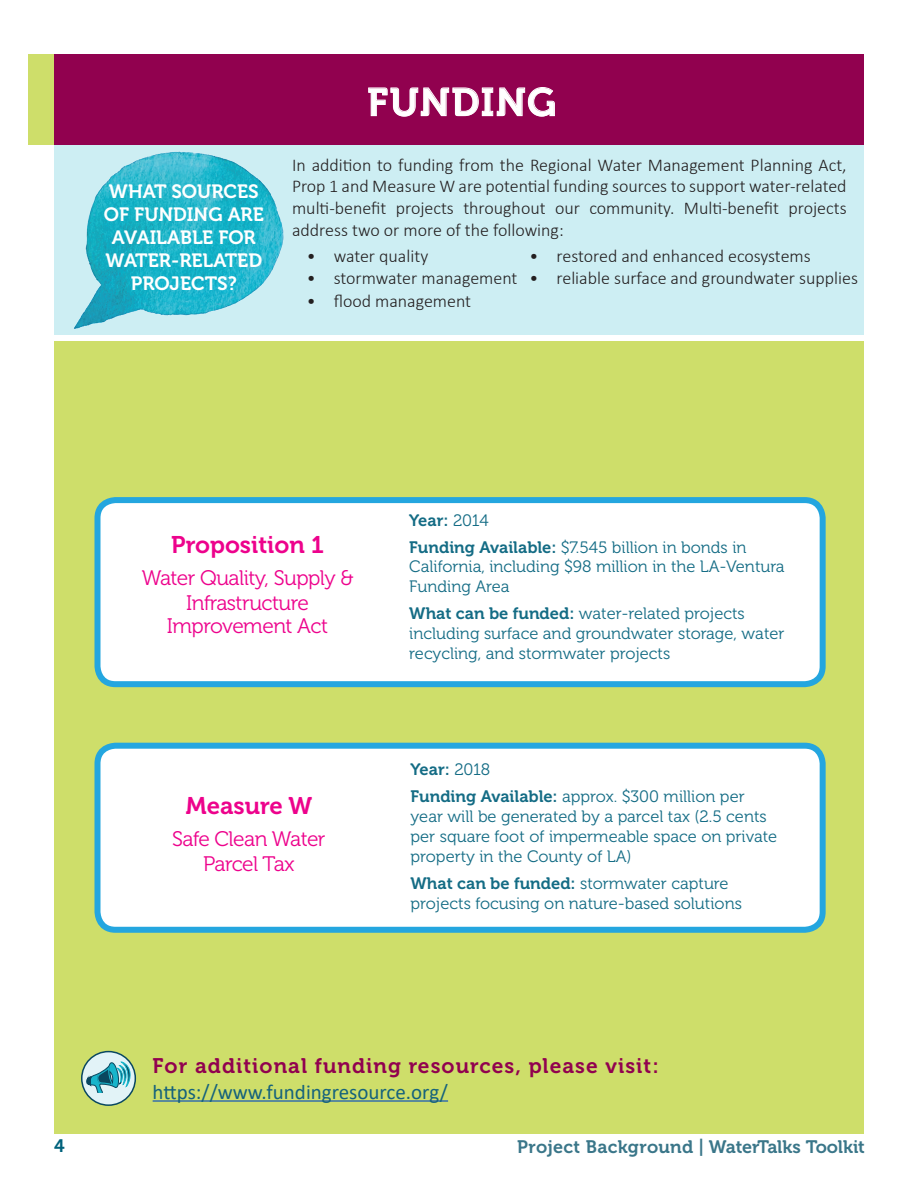
<style>
.page{position:relative;width:918px;height:1188px;background:#fff}
.page>*{position:absolute;margin:0;border:0;box-sizing:border-box;transform-origin:0 0}
.t1{font:39px "Museo 700";letter-spacing:.04em;color:#fff}
.t2{font:24px "Museo 700";color:#ed028c}
.t3{font:21px/25.2px "Museo 300";letter-spacing:-.025em;color:#ed028c;text-align:center}
.t4{font:21px "Museo 700";letter-spacing:.05em;color:#91014f}
.t5{font:21px "Calibri";color:#15627c}
.t6{font:19.2px/23.1px "Museo 700";color:#fff;text-align:center}
.t7{font:300 18px/21.6px "Calibri";color:#231f20;text-align:justify}
.t8{font:18px "Museo 700";letter-spacing:.01em;color:#3a7689}
.t9{font:18px "Museo 700";color:#00627c}
.t10{font:16.5px/19.8px "Museo 300";color:#146c85}
.t11{font:16.5px "Museo 700";color:#146c85}
.s1{font-family:"Museo 300"}
.s2{font-family:"Museo 700"}
</style>
<div class="page">
<img style="left:54px;top:145px;width:810px;height:989px">
<img style="left:60px;top:145px;width:226px;height:184px">
<div style="left:98px;top:746px;width:725px;height:184px;background:#fff;border-radius:18px"></div>
<div style="left:94px;top:743px;width:732px;height:190px;border:6px solid #24a6df;border-radius:18px"></div>
<div style="left:98px;top:500px;width:725px;height:184px;background:#fff;border-radius:18px"></div>
<div style="left:94px;top:497px;width:732px;height:190px;border:6px solid #24a6df;border-radius:18px"></div>
<div style="left:54px;top:54px;width:810px;height:91px;background:#91014f"></div>
<svg style="left:368px;top:87px;width:187px;height:30px"></svg>
<hr style="left:153px;top:1100px;width:295px;height:2px;background:#2865b1">
<div style="left:82px;top:1052px;width:53px;height:53px;background:#e2f3f7;border-radius:50%"></div>
<div style="left:81px;top:1051px;width:55px;height:55px;border:2px solid #0a4860;border-radius:50%"></div>
<svg style="left:86px;top:1062px;width:44px;height:31px"></svg>
<div style="left:28px;top:54px;width:26px;height:91px;background:#cede6a"></div>
<p class="t6" style="left:104px;top:180px;width:162px">WHAT SOURCES<br>OF FUNDING ARE<br>AVAILABLE FOR<br>WATER-RELATED<br>PROJECTS?</p>
<h1 class="t1" style="left:367px;top:80px;width:190px">FUNDING</h1>
<p class="t7" style="left:292px;top:154px;width:556px">In addition to funding from the Regional Water Management Planning Act, Prop 1 and Measure W are potential funding sources to support water-related multi-benefit projects throughout our community. Multi-benefit projects address two or more of the following:</p>
<p class="t7" style="left:307px;top:245px;width:123px">• water quality</p>
<p class="t7" style="left:307px;top:267px;width:212px">• stormwater management</p>
<p class="t7" style="left:307px;top:290px;width:166px">• flood management</p>
<p class="t7" style="left:530px;top:245px;width:283px">• restored and enhanced ecosystems</p>
<p class="t7" style="left:530px;top:267px;width:330px">• reliable surface and groundwater supplies</p>
<h2 class="t2" style="left:171px;top:531px;width:154px">Proposition 1</h2>
<p class="t3" style="left:142px;top:565px;width:213px">Water Quality, Supply &amp;<br>Infrastructure</p>
<p class="t3" style="left:167px;top:614px;width:163px">Improvement Act</p>
<h2 class="t2" style="left:186px;top:793px;width:128px">Measure W</h2>
<p class="t3" style="left:172px;top:827px;width:155px">Safe Clean Water<br>Parcel Tax</p>
<p class="t11" style="left:409px;top:511px;width:81px">Year: <span class="s1">2014</span></p>
<p class="t10" style="left:409px;top:537px;width:377px"><span class="s2">Funding Available:</span> $7.545 billion in bonds in<br>California, including $98 million in the LA-Ventura<br>Funding Area</p>
<p class="t10" style="left:409px;top:604px;width:377px"><span class="s2">What can be funded:</span> water-related projects including surface and groundwater storage, water recycling, and stormwater projects</p>
<p class="t11" style="left:411px;top:760px;width:81px">Year: <span class="s1">2018</span></p>
<p class="t10" style="left:411px;top:787px;width:368px"><span class="s2">Funding Available:</span> approx. $300 million per year will be generated by a parcel tax (2.5 cents per square foot of impermeable space on private property in the County of LA)</p>
<p class="t10" style="left:411px;top:874px;width:333px"><span class="s2">What can be funded:</span> stormwater capture projects focusing on nature-based solutions</p>
<p class="t4" style="left:153px;top:1054px;width:508px">For additional funding resources, please visit:</p>
<p class="t5" style="left:153px;top:1077px;width:297px">https://www.fundingresource.org/</p>
<p class="t9" style="left:54px;top:1136px;width:12px">4</p>
<p class="t8" style="left:517px;top:1137px;width:349px">Project Background | WaterTalks Toolkit</p>
</div>
